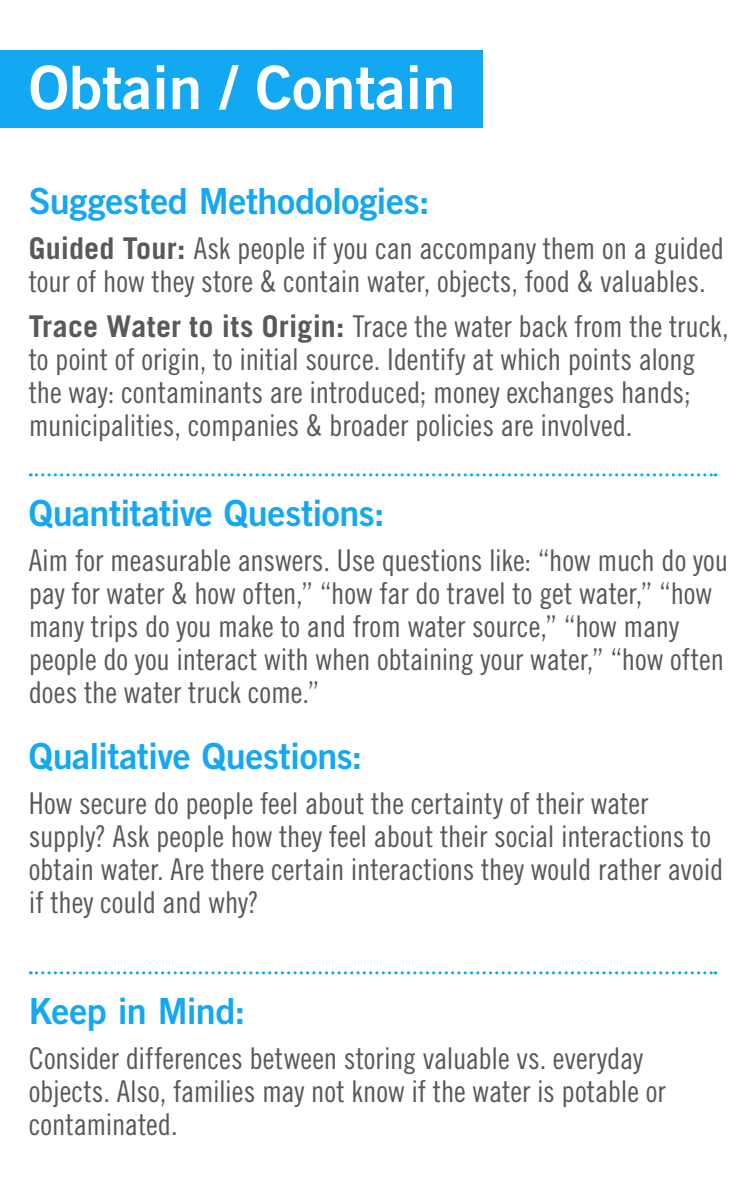
<style>
.page{position:relative;width:756px;height:1188px;background:#fff}
.page>*{position:absolute;margin:0;border:0;box-sizing:border-box;transform-origin:0 0}
.t1{font:60px "Trade Gothic Bold Two";color:#fff}
.t2{font:36px "Trade Gothic LT Std Bd 2";letter-spacing:-.015em;color:#14a8f2}
.t3{font:30px/33px "Trade Gothic LT Std Cn 18";letter-spacing:-.005em;color:#58595b}
.s1{font-family:"Trade Gothic LT Std";font-weight:700}
</style>
<div class="page">
<svg style="left:30px;top:971px;width:686px;height:3px"></svg>
<svg style="left:30px;top:473px;width:686px;height:3px"></svg>
<div style="left:0;top:50px;width:482px;height:78px;background:#14a8f2"></div>
<h1 class="t1" style="left:29px;top:50px;width:428px">Obtain / Contain</h1>
<p class="t2" style="left:29px;top:179px;width:402px">Suggested Methodologies:</p>
<p class="t3" style="left:29px;top:231px;width:697px"><span class="s1">Guided Tour:</span> Ask people if you can accompany them on a guided tour of how they store &amp; contain water, objects, food &amp; valuables.</p>
<p class="t3" style="left:29px;top:309px;width:702px"><span class="s1">Trace Water to its Origin:</span> Trace the water back from the truck, to point of origin, to initial source. Identify at which points along the way: contaminants are introduced; money exchanges hands; municipalities, companies &amp; broader policies are involved.</p>
<p class="t2" style="left:29px;top:491px;width:357px">Quantitative Questions:</p>
<p class="t3" style="left:29px;top:544px;width:701px">Aim for measurable answers. Use questions like: “how much do you pay for water &amp; how often,” “how far do travel to get water,” “how many trips do you make to and from water source,” “how many people do you interact with when obtaining your water,” “how often does the water truck come.”</p>
<p class="t2" style="left:29px;top:734px;width:335px">Qualitative Questions:</p>
<p class="t3" style="left:29px;top:787px;width:696px">How secure do people feel about the certainty of their water supply? Ask people how they feel about their social interactions to obtain water. Are there certain interactions they would rather avoid if they could and why?</p>
<p class="t2" style="left:29px;top:989px;width:218px">Keep in Mind:</p>
<p class="t3" style="left:29px;top:1042px;width:639px">Consider differences between storing valuable vs. everyday objects. Also, families may not know if the water is potable or contaminated.</p>
</div>
